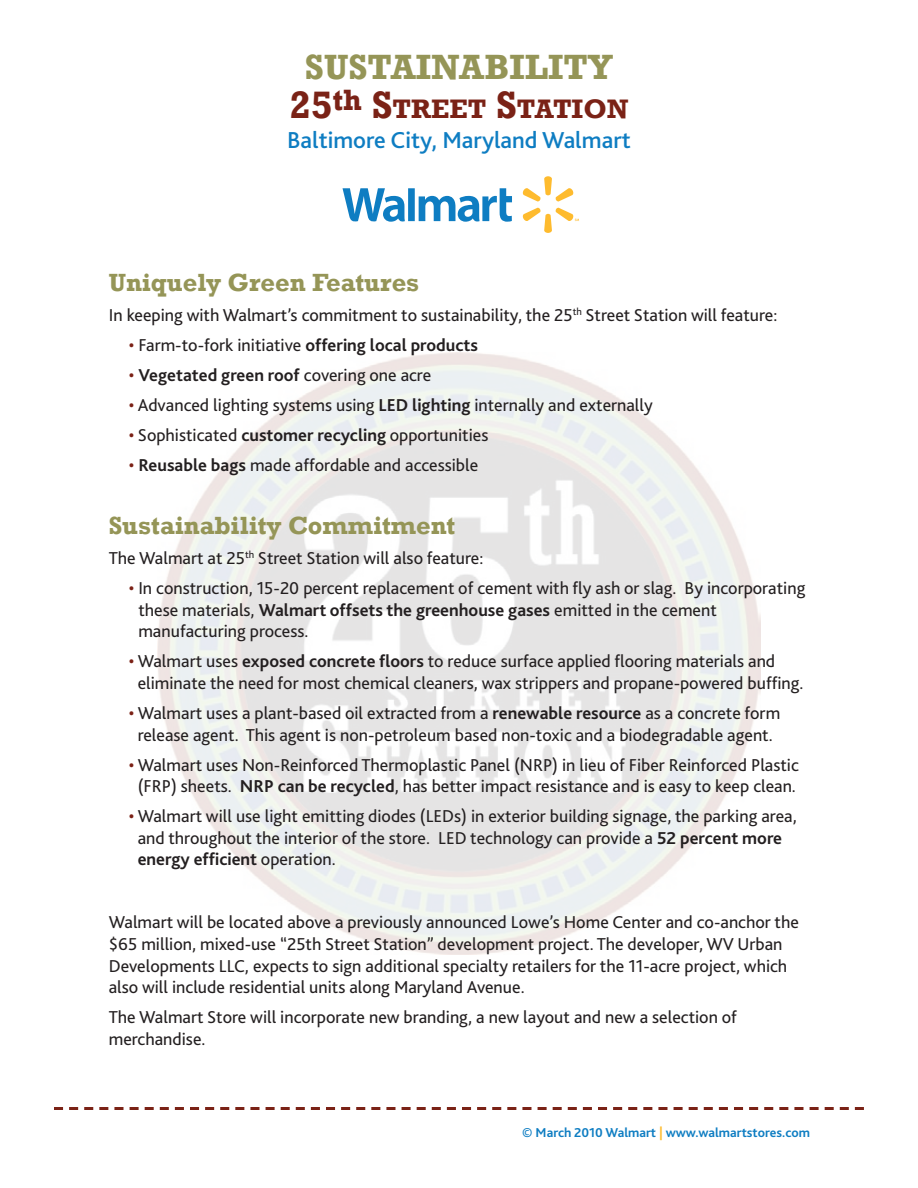
<style>
.page{position:relative;width:918px;height:1188px;background:#fff}
.page>*{position:absolute;margin:0;border:0;box-sizing:border-box;transform-origin:0 0}
.t1{font:700 36px "Rockwell";color:#959557}
.t2{font:700 27.45px "Rockwell";color:#7a2216}
.t3{font:700 25.5px "Rockwell";color:#959557}
.t4{font:500 24.15px "Bliss 2";color:#0e7dc2}
.t5{font:18px/21.6px "Bliss 2";color:#231f20}
.t6{font:700 18px "Bliss 2";color:#231f20}
.t7{font:700 13.5px "Bliss 2";color:#0e7dc2}
.s1{font-size:39.15px}
.s2{color:#7b2116}
.s3{font-weight:700}
.s4{font-weight:400;color:#7b2116}
.s5{font-weight:400}
.s6{color:#febb2e}
</style>
<div class="page">
<img style="left:158px;top:353px;width:602px;height:602px">
<svg style="left:343px;top:188px;width:169px;height:34px"></svg>
<svg style="left:522px;top:176px;width:57px;height:57px"></svg>
<svg style="left:54px;top:1107px;width:810px;height:3px"></svg>
<h1 class="t1" style="left:305px;top:45px;width:310px">Sustainability</h1>
<h2 class="t2" style="left:289px;top:92px;width:341px"><span class="s1">25</span><sup>th</sup> <span class="s1">S</span>TREET <span class="s1">S</span>TATION</h2>
<h3 class="t4" style="left:287px;top:125px;width:345px">Baltimore City, Maryland Walmart</h3>
<h3 class="t3" style="left:109px;top:267px;width:312px">Uniquely Green Features</h3>
<p class="t5" style="left:109px;top:303px;width:670px">In keeping with Walmart’s commitment to sustainability, the 25<sup>th</sup> Street Station will feature:</p>
<p class="t5" style="left:129px;top:333px;width:351px"><span class="s2">•</span> Farm-to-fork initiative <span class="s3">offering local products</span></p>
<p class="t6" style="left:129px;top:363px;width:304px"><span class="s4">•</span> Vegetated green roof <span class="s5">covering one acre</span></p>
<p class="t5" style="left:129px;top:393px;width:525px"><span class="s2">•</span> Advanced lighting systems using <span class="s3">LED lighting</span> internally and externally</p>
<p class="t5" style="left:129px;top:423px;width:361px"><span class="s2">•</span> Sophisticated <span class="s3">customer recycling</span> opportunities</p>
<p class="t5" style="left:129px;top:453px;width:351px"><span class="s2">•</span> <span class="s3">Reusable bags</span> made affordable and accessible</p>
<h3 class="t3" style="left:109px;top:510px;width:348px">Sustainability Commitment</h3>
<p class="t5" style="left:109px;top:547px;width:376px">The Walmart at 25<sup>th</sup> Street Station will also feature:</p>
<p class="t5" style="left:138px;top:577px;width:669px;text-indent:-10px"><span class="s2">•</span> In construction, 15-20 percent replacement of cement with fly ash or slag. By incorporating these materials, <span class="s3">Walmart offsets the greenhouse gases</span> emitted in the cement manufacturing process.</p>
<p class="t5" style="left:138px;top:650px;width:667px;text-indent:-9px"><span class="s2">•</span> Walmart uses <span class="s3">exposed concrete floors</span> to reduce surface applied flooring materials and eliminate the need for most chemical cleaners, wax strippers and propane-powered buffing.</p>
<p class="t5" style="left:129px;top:702px;width:653px;text-align:center"><span class="s2">•</span> Walmart uses a plant-based oil extracted from a <span class="s3">renewable resource</span> as a concrete form release agent. This agent is non-petroleum based non-toxic and a biodegradable agent.</p>
<p class="t5" style="left:129px;top:753px;width:672px;text-align:center"><span class="s2">•</span> Walmart uses Non-Reinforced Thermoplastic Panel (NRP) in lieu of Fiber Reinforced Plastic (FRP) sheets. <span class="s3">NRP can be recycled</span>, has better impact resistance and is easy to keep clean.</p>
<p class="t5" style="left:138px;top:805px;width:660px;text-indent:-9px"><span class="s2">•</span> Walmart will use light emitting diodes (LEDs) in exterior building signage, the parking area, and throughout the interior of the store. LED technology can provide a <span class="s3">52 percent more energy efficient</span> operation.</p>
<p class="t5" style="left:109px;top:911px;width:692px">Walmart will be located above a previously announced Lowe’s Home Center and co-anchor the $65 million, mixed-use “25th Street Station” development project. The developer, WV Urban Developments LLC, expects to sign additional specialty retailers for the 11-acre project, which also will include residential units along Maryland Avenue.</p>
<p class="t5" style="left:109px;top:1006px;width:630px">The Walmart Store will incorporate new branding, a new layout and new a selection of merchandise.</p>
<p class="t7" style="left:522px;top:1124px;width:289px">© March 2010 Walmart <span class="s6">|</span> www.walmartstores.com</p>
</div>
